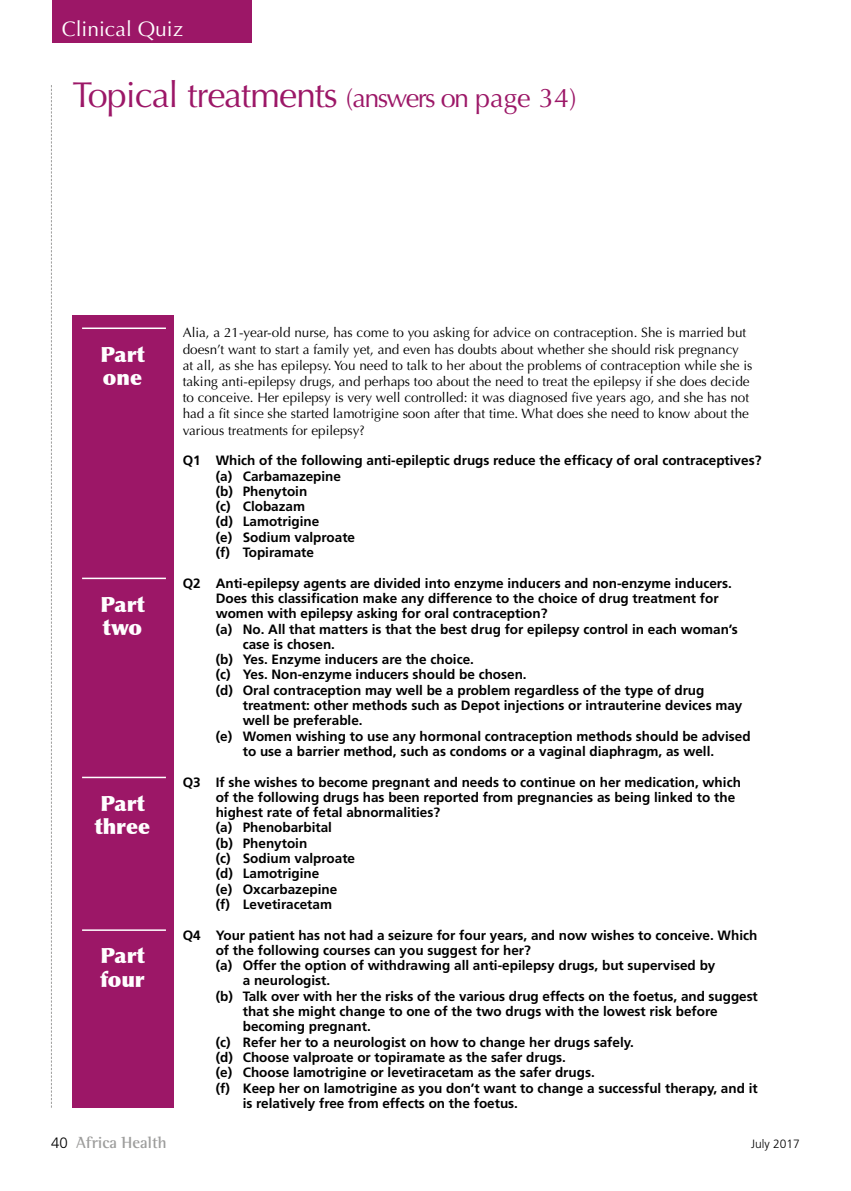
<style>
.page{position:relative;width:851px;height:1191px;background:#fff}
.page>*{position:absolute;margin:0;border:0;box-sizing:border-box;transform-origin:0 0}
.t1{font:36px "Optima";letter-spacing:-.03em;color:#9c1767}
.t2{font:21px "Optima";color:#fff}
.t3{font:900 21px/23.5px "Optima";color:#fff}
.t4{font:700 16.5px "Rotis Semi Serif";color:#9d9d9c}
.t5{font:700 13.5px/15.3px "Frutiger LT Std";color:#000}
.t6{font:13.5px/16.2px "Optima";color:#000}
.t7{font:300 12px "Frutiger LT Std";color:#000}
.s1{font-size:27px}
.s2{font-family:"Frutiger LT Std";font-weight:300;font-size:15px;color:#000}
</style>
<div class="page">
<svg style="left:51px;top:85px;width:1px;height:1023px"></svg>
<div style="left:52px;top:0;width:200px;height:42px;background:#9c1767"></div>
<div style="left:73px;top:316px;width:101px;height:792px;background:#9c1767"></div>
<hr style="left:82px;top:327px;width:84px;height:2px;background:#fff">
<hr style="left:82px;top:577px;width:84px;height:2px;background:#fff">
<hr style="left:82px;top:776px;width:84px;height:2px;background:#fff">
<hr style="left:82px;top:929px;width:84px;height:2px;background:#fff">
<h2 class="t2" style="left:62px;top:17px;width:123px">Clinical Quiz</h2>
<h2 class="t2" style="left:62px;top:17px;width:172px">Medicin Pub PDF</h2>
<h2 class="t2" style="left:80px;top:17px;width:67px">Feature</h2>
<h1 class="t1" style="left:73px;top:74px;width:505px">Topical treatments <span class="s1">(answers on page 34)</span></h1>
<h2 class="t3" style="left:100px;top:342px;width:46px">Part one</h2>
<h2 class="t3" style="left:100px;top:592px;width:46px">Part two</h2>
<h2 class="t3" style="left:95px;top:791px;width:57px">Part three</h2>
<h2 class="t3" style="left:100px;top:944px;width:46px">Part four</h2>
<p class="t6" style="left:183px;top:325px;width:571px">Alia, a 21-year-old nurse, has come to you asking for advice on contraception. She is married but doesn’t want to start a family yet, and even has doubts about whether she should risk pregnancy at all, as she has epilepsy. You need to talk to her about the problems of contraception while she is taking anti-epilepsy drugs, and perhaps too about the need to treat the epilepsy if she does decide to conceive. Her epilepsy is very well controlled: it was diagnosed five years ago, and she has not had a fit since she started lamotrigine soon after that time. What does she need to know about the various treatments for epilepsy?</p>
<p class="t5" style="left:216px;top:453px;width:547px;text-indent:-33px">Q1 Which of the following anti-epileptic drugs reduce the efficacy of oral contraceptives? (a) Carbamazepine<br>(b) Phenytoin<br>(c) Clobazam<br>(d) Lamotrigine<br>(e) Sodium valproate<br>(f) Topiramate</p>
<p class="t5" style="left:183px;top:575px;width:550px">Q2 Anti-epilepsy agents are divided into enzyme inducers and non-enzyme inducers.</p>
<p class="t5" style="left:216px;top:590px;width:504px">Does this classification make any difference to the choice of drug treatment for</p>
<p class="t5" style="left:216px;top:606px;width:333px">women with epilepsy asking for oral contraception?</p>
<p class="t5" style="left:216px;top:621px;width:523px">(a) No. All that matters is that the best drug for epilepsy control in each woman’s</p>
<p class="t5" style="left:243px;top:636px;width:94px">case is chosen.</p>
<p class="t5" style="left:216px;top:652px;width:260px">(b) Yes. Enzyme inducers are the choice.</p>
<p class="t5" style="left:216px;top:667px;width:312px">(c) Yes. Non-enzyme inducers should be chosen.</p>
<p class="t5" style="left:216px;top:682px;width:490px">(d) Oral contraception may well be a problem regardless of the type of drug</p>
<p class="t5" style="left:243px;top:698px;width:501px">treatment: other methods such as Depot injections or intrauterine devices may</p>
<p class="t5" style="left:243px;top:713px;width:121px">well be preferable.</p>
<p class="t5" style="left:216px;top:728px;width:536px">(e) Women wishing to use any hormonal contraception methods should be advised</p>
<p class="t5" style="left:243px;top:743px;width:473px">to use a barrier method, such as condoms or a vaginal diaphragm, as well.</p>
<p class="t5" style="left:216px;top:774px;width:526px;text-indent:-33px">Q3 If she wishes to become pregnant and needs to continue on her medication, which of the following drugs has been reported from pregnancies as being linked to the highest rate of fetal abnormalities?<br>(a) Phenobarbital<br>(b) Phenytoin<br>(c) Sodium valproate<br>(d) Lamotrigine<br>(e) Oxcarbazepine<br>(f) Levetiracetam</p>
<p class="t5" style="left:183px;top:927px;width:576px">Q4 Your patient has not had a seizure for four years, and now wishes to conceive. Which</p>
<p class="t5" style="left:216px;top:942px;width:317px">of the following courses can you suggest for her?</p>
<p class="t5" style="left:216px;top:958px;width:501px">(a) Offer the option of withdrawing all anti-epilepsy drugs, but supervised by</p>
<p class="t5" style="left:243px;top:973px;width:89px">a neurologist.</p>
<p class="t5" style="left:216px;top:988px;width:543px">(b) Talk over with her the risks of the various drug effects on the foetus, and suggest</p>
<p class="t5" style="left:243px;top:1003px;width:476px">that she might change to one of the two drugs with the lowest risk before</p>
<p class="t5" style="left:243px;top:1019px;width:130px">becoming pregnant.</p>
<p class="t5" style="left:216px;top:1034px;width:419px">(c) Refer her to a neurologist on how to change her drugs safely.</p>
<p class="t5" style="left:216px;top:1049px;width:352px">(d) Choose valproate or topiramate as the safer drugs.</p>
<p class="t5" style="left:216px;top:1065px;width:380px">(e) Choose lamotrigine or levetiracetam as the safer drugs.</p>
<p class="t5" style="left:216px;top:1080px;width:543px">(f) Keep her on lamotrigine as you don’t want to change a successful therapy, and it</p>
<p class="t5" style="left:243px;top:1095px;width:277px">is relatively free from effects on the foetus.</p>
<p class="t4" style="left:51px;top:1132px;width:117px"><span class="s2">40</span> Africa Health</p>
<p class="t7" style="left:751px;top:1137px;width:50px">July 2017</p>
</div>
